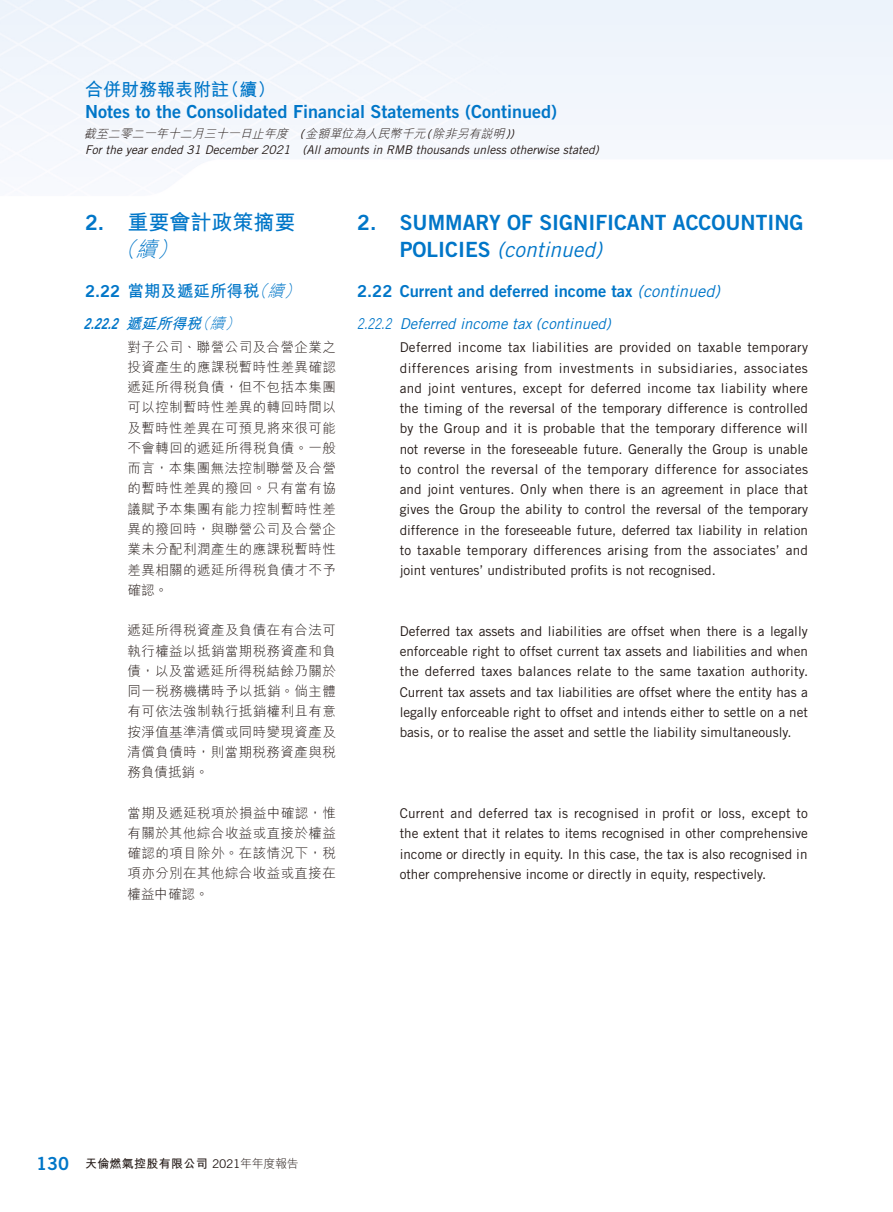
<style>
.page{position:relative;width:893px;height:1212px;background:#fff}
.page>*{position:absolute;margin:0;border:0;box-sizing:border-box;transform-origin:0 0}
.t1{font:21px "Trade Gothic LT Std Bd 2";color:#0076c8}
.t2{font:italic 21px "Trade Gothic LT Std";color:#0076c8}
.t3{font:700 21px/27px "M Hei HK";color:#0076c8}
.t4{font:18px "Trade Gothic LT Std Bd 2";color:#0076c8}
.t5{font:700 18px "M Hei HK";color:#0076c8}
.t6{font:16.5px "Trade Gothic LT Std Bd 2";color:#0076c8}
.t7{font:700 16.5px "M Hei HK";color:#0076c8}
.t8{font:italic 15px "Trade Gothic LT Std";color:#0076c8;scale:.75 1}
.t9{font:italic 15px "Trade Gothic LT Std Bd 2";color:#0076c8;scale:.75 1}
.t10{font:13.5px/20.2px "Trade Gothic LT Std";color:#231916;text-align:justify}
.t11{font:300 13.5px/20.2px "M Hei HK";letter-spacing:.03em;color:#231916;text-align:justify}
.t12{font:italic 12px "Trade Gothic LT Std";color:#231916}
.t13{font:italic 300 12px "M Hei HK";color:#231916}
.t14{font:700 12px "M Hei HK";letter-spacing:.025em;color:#231916}
.s1{font-family:"Trade Gothic LT Std";font-weight:400}
.s2{font-family:"Trade Gothic LT Std Bd 2";font-weight:400}
.s3{font-weight:300;font-style:italic}
.s4{font-family:"M Hei HK";font-weight:700}
.s5{font-family:"M Hei HK";font-weight:300}
.s6{font-family:"Trade Gothic LT Std Bd 2";font-style:normal}
.s7{font-family:"Trade Gothic LT Std";font-style:italic}
.s8{font-family:"Trade Gothic LT Std Bd 2";font-weight:400;font-size:18px;color:#0076c8}
.s9{font-weight:300}
</style>
<div class="page">
<h2 class="t5" style="left:85px;top:76px;width:192px">合併財務報表附註（續）</h2>
<h2 class="t4" style="left:85px;top:101px;width:473px">Notes to the Consolidated Financial Statements (Continued)</h2>
<p class="t13" style="left:84px;top:127px;width:435px">截至二零二一年十二月三十一日止年度 <span class="s1">(</span>金額單位為人民幣千元<span class="s1">(</span>除非另有說明<span class="s1">))</span></p>
<p class="t12" style="left:85px;top:142px;width:515px">For the year ended 31 December 2021 (All amounts in RMB thousands unless otherwise stated)</p>
<h1 class="t3" style="left:115px;top:207px;width:182px;text-indent:-30px"><span class="s2">2.</span> 重要會計政策摘要<span class="s3">（續）</span></h1>
<p class="t7" style="left:85px;top:279px;width:221px"><span class="s2">2.22</span> 當期及遞延所得稅<span class="s3">（續）</span></p>
<p class="t9" style="left:84px;top:314px;width:215px">2.22.2 <span class="s4">遞延所得稅</span><span class="s5">（續）</span></p>
<p class="t11" style="left:128px;top:336px;width:210px">對子公司、聯營公司及合營企業之投資產生的應課稅暫時性差異確認遞延所得稅負債，但不包括本集團可以控制暫時性差異的轉回時間以及暫時性差異在可預見將來很可能不會轉回的遞延所得稅負債。一般而言，本集團無法控制聯營及合營的暫時性差異的撥回。只有當有協議賦予本集團有能力控制暫時性差異的撥回時，與聯營公司及合營企業未分配利潤產生的應課稅暫時性差異相關的遞延所得稅負債才不予確認。</p>
<p class="t11" style="left:128px;top:620px;width:210px">遞延所得稅資產及負債在有合法可執行權益以抵銷當期稅務資產和負債，以及當遞延所得稅結餘乃關於同一稅務機構時予以抵銷。倘主體有可依法強制執行抵銷權利且有意按淨值基準清償或同時變現資產及清償負債時，則當期稅務資產與稅務負債抵銷。</p>
<p class="t11" style="left:128px;top:802px;width:210px">當期及遞延稅項於損益中確認，惟有關於其他綜合收益或直接於權益確認的項目除外。在該情況下，稅項亦分別在其他綜合收益或直接在權益中確認。</p>
<h1 class="t1" style="left:357px;top:210px;width:448px">2. SUMMARY OF SIGNIFICANT ACCOUNTING</h1>
<h1 class="t2" style="left:400px;top:237px;width:204px"><span class="s6">POLICIES</span> (continued)</h1>
<p class="t6" style="left:357px;top:281px;width:364px">2.22 Current and deferred income tax <span class="s7">(continued)</span></p>
<p class="t8" style="left:357px;top:315px;width:340px">2.22.2 Deferred income tax (continued)</p>
<p class="t10" style="left:400px;top:337px;width:410px">Deferred income tax liabilities are provided on taxable temporary differences arising from investments in subsidiaries, associates and joint ventures, except for deferred income tax liability where the timing of the reversal of the temporary difference is controlled by the Group and it is probable that the temporary difference will not reverse in the foreseeable future. Generally the Group is unable to control the reversal of the temporary difference for associates and joint ventures. Only when there is an agreement in place that gives the Group the ability to control the reversal of the temporary difference in the foreseeable future, deferred tax liability in relation to taxable temporary differences arising from the associates’ and joint ventures’ undistributed profits is not recognised.</p>
<p class="t10" style="left:400px;top:621px;width:410px">Deferred tax assets and liabilities are offset when there is a legally enforceable right to offset current tax assets and liabilities and when the deferred taxes balances relate to the same taxation authority.<br>Current tax assets and tax liabilities are offset where the entity has a legally enforceable right to offset and intends either to settle on a net basis, or to realise the asset and settle the liability simultaneously.</p>
<p class="t10" style="left:400px;top:803px;width:410px">Current and deferred tax is recognised in profit or loss, except to the extent that it relates to items recognised in other comprehensive income or directly in equity. In this case, the tax is also recognised in other comprehensive income or directly in equity, respectively.</p>
<p class="t14" style="left:36px;top:1155px;width:264px"><span class="s8">130</span> 天倫燃氣控股有限公司 <span class="s1">2021</span><span class="s9">年年度報告</span></p>
</div>
